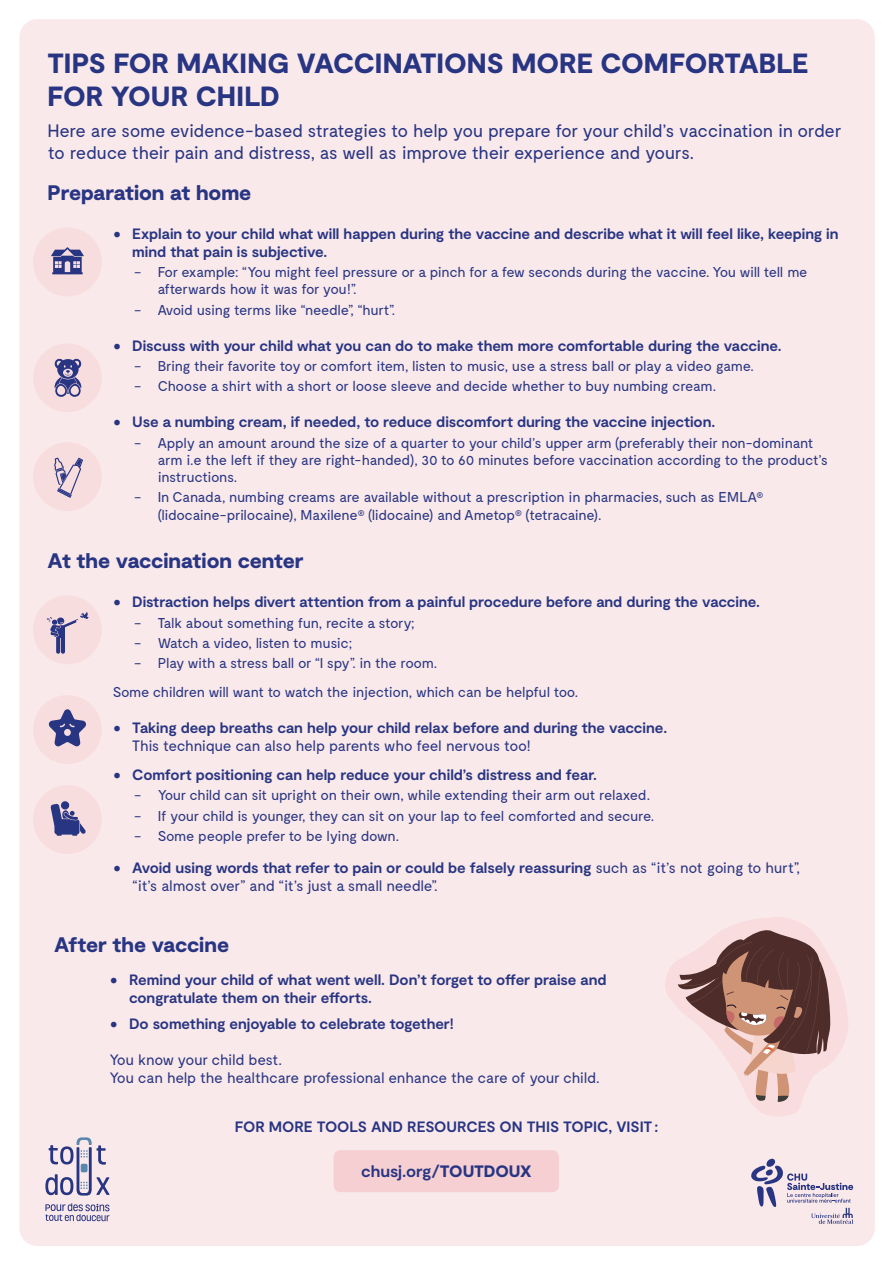
<style>
.page{position:relative;width:893px;height:1263px;background:#fff}
.page>*{position:absolute;margin:0;border:0;box-sizing:border-box;transform-origin:0 0}
.t1{font:900 27.75px/33px "Moderat";letter-spacing:-.005em;color:#283583}
.t2{font:900 21px "Moderat";letter-spacing:-.005em;color:#283583}
.t3{font:18px/21.6px "Moderat";letter-spacing:-.025em;color:#283583}
.t4{font:700 16.5px "Moderat";letter-spacing:-.005em;color:#283583}
.t5{font:700 15px/18px "Moderat";letter-spacing:-.005em;color:#283583}
.t6{font:15px/18px "Moderat";letter-spacing:-.025em;color:#283583}
.t7{font:14.25px/17.1px "Moderat";letter-spacing:-.025em;color:#283583}
.s1{font-family:"Lato";font-weight:400}
.s2{font-family:"Lato"}
.s3{font-weight:400}
.s4{font-weight:700}
.s5{font-weight:900}
</style>
<div class="page">
<div style="left:19px;top:19px;width:856px;height:1227px;background:#fae9ea;border-radius:18px"></div>
<svg style="left:45px;top:1137px;width:65px;height:58px"></svg>
<div style="left:81px;top:1164px;width:7px;height:8px;background:#5887b0;border-radius:2px"></div>
<svg style="left:45px;top:1203px;width:65px;height:18px"></svg>
<div style="left:334px;top:1150px;width:225px;height:42px;background:#f6cfd2;border-radius:6px"></div>
<svg style="left:751px;top:1159px;width:102px;height:65px"></svg>
<div style="left:33px;top:227px;width:69px;height:69px;background:#f8dddf;border-radius:50%"></div>
<div style="left:33px;top:343px;width:69px;height:69px;background:#f8dddf;border-radius:50%"></div>
<div style="left:33px;top:442px;width:69px;height:69px;background:#f8dddf;border-radius:50%"></div>
<div style="left:33px;top:595px;width:69px;height:69px;background:#f8dddf;border-radius:50%"></div>
<div style="left:33px;top:695px;width:69px;height:69px;background:#f8dddf;border-radius:50%"></div>
<div style="left:33px;top:785px;width:69px;height:69px;background:#f8dddf;border-radius:50%"></div>
<svg style="left:51px;top:247px;width:33px;height:27px"></svg>
<svg style="left:54px;top:358px;width:28px;height:39px"></svg>
<svg style="left:54px;top:458px;width:29px;height:40px"></svg>
<svg style="left:47px;top:612px;width:42px;height:42px"></svg>
<svg style="left:50px;top:801px;width:36px;height:35px"></svg>
<svg style="left:665px;top:917px;width:183px;height:199px"></svg>
<svg style="left:49px;top:709px;width:37px;height:38px"></svg>
<h1 class="t1" style="left:48px;top:48px;width:762px">TIPS FOR MAKING VACCINATIONS MORE COMFORTABLE<br>FOR YOUR CHILD</h1>
<p class="t3" style="left:48px;top:121px;width:795px">Here are some evidence-based strategies to help you prepare for your child’s vaccination in order to reduce their pain and distress, as well as improve their experience and yours.</p>
<h2 class="t2" style="left:48px;top:180px;width:205px">Preparation at home</h2>
<p class="t5" style="left:132px;top:225px;width:708px;text-indent:-20px"><span class="s1">•</span> Explain to your child what will happen during the vaccine and describe what it will feel like, keeping in mind that pain is subjective.</p>
<p class="t7" style="left:158px;top:264px;width:651px;text-indent:-24px"><span class="s2">–</span> For example: “You might feel pressure or a pinch for a few seconds during the vaccine. You will tell me afterwards how it was for you!”.</p>
<p class="t7" style="left:134px;top:302px;width:263px"><span class="s2">–</span> Avoid using terms like “needle”, “hurt”.</p>
<p class="t5" style="left:113px;top:337px;width:670px"><span class="s1">•</span> Discuss with your child what you can do to make them more comfortable during the vaccine.</p>
<p class="t7" style="left:134px;top:358px;width:622px"><span class="s2">–</span> Bring their favorite toy or comfort item, listen to music, use a stress ball or play a video game.</p>
<p class="t7" style="left:134px;top:378px;width:584px"><span class="s2">–</span> Choose a shirt with a short or loose sleeve and decide whether to buy numbing cream.</p>
<p class="t5" style="left:113px;top:414px;width:604px"><span class="s1">•</span> Use a numbing cream, if needed, to reduce discomfort during the vaccine injection.</p>
<p class="t7" style="left:158px;top:435px;width:672px;text-indent:-24px"><span class="s2">–</span> Apply an amount around the size of a quarter to your child’s upper arm (preferably their non-dominant arm i.e the left if they are right-handed), 30 to 60 minutes before vaccination according to the product’s instructions.</p>
<p class="t7" style="left:158px;top:489px;width:607px;line-height:18px;text-indent:-24px"><span class="s2">–</span> In Canada, numbing creams are available without a prescription in pharmacies, such as EMLA<sup>® </sup>(lidocaine-prilocaine), Maxilene<sup>®</sup> (lidocaine) and Ametop<sup>®</sup> (tetracaine).</p>
<h2 class="t2" style="left:48px;top:548px;width:257px">At the vaccination center</h2>
<p class="t5" style="left:113px;top:594px;width:649px"><span class="s1">•</span> Distraction helps divert attention from a painful procedure before and during the vaccine.</p>
<p class="t7" style="left:134px;top:615px;width:283px"><span class="s2">–</span> Talk about something fun, recite a story;</p>
<p class="t7" style="left:134px;top:635px;width:220px"><span class="s2">–</span> Watch a video, listen to music;</p>
<p class="t7" style="left:113px;top:649px;width:467px;line-height:29.1px;text-indent:21px"><span class="s2">–</span> Play with a stress ball or “I spy”. in the room.<br>Some children will want to watch the injection, which can be helpful too.</p>
<p class="t5" style="left:132px;top:720px;width:536px;text-indent:-20px"><span class="s1">•</span> Taking deep breaths can help your child relax before and during the vaccine.<br><span class="s3">This technique can also help parents who feel nervous too!</span></p>
<p class="t5" style="left:113px;top:766px;width:486px"><span class="s1">•</span> Comfort positioning can help reduce your child’s distress and fear.</p>
<p class="t7" style="left:134px;top:787px;width:518px"><span class="s2">–</span> Your child can sit upright on their own, while extending their arm out relaxed.</p>
<p class="t7" style="left:134px;top:808px;width:522px"><span class="s2">–</span> If your child is younger, they can sit on your lap to feel comforted and secure.</p>
<p class="t7" style="left:134px;top:828px;width:267px"><span class="s2">–</span> Some people prefer to be lying down.</p>
<p class="t6" style="left:132px;top:859px;width:669px;text-indent:-20px"><span class="s2">•</span> <span class="s4">Avoid using words that refer to pain or could be falsely reassuring</span> such as “it’s not going to hurt”, “it’s almost over” and “it’s just a small needle”.</p>
<h2 class="t2" style="left:54px;top:933px;width:177px">After the vaccine</h2>
<p class="t5" style="left:129px;top:972px;width:479px;text-indent:-20px"><span class="s1">•</span> Remind your child of what went well. Don’t forget to offer praise and congratulate them on their efforts.</p>
<p class="t5" style="left:109px;top:1015px;width:346px"><span class="s1">•</span> Do something enjoyable to celebrate together!</p>
<p class="t6" style="left:109px;top:1051px;width:492px">You know your child best.<br>You can help the healthcare professional enhance the care of your child.</p>
<p class="t5" style="left:235px;top:1118px;width:425px">FOR MORE TOOLS AND RESOURCES ON THIS TOPIC, VISIT:</p>
<p class="t4" style="left:361px;top:1162px;width:172px">chusj.org/<span class="s5">TOUTDOUX</span></p>
</div>
